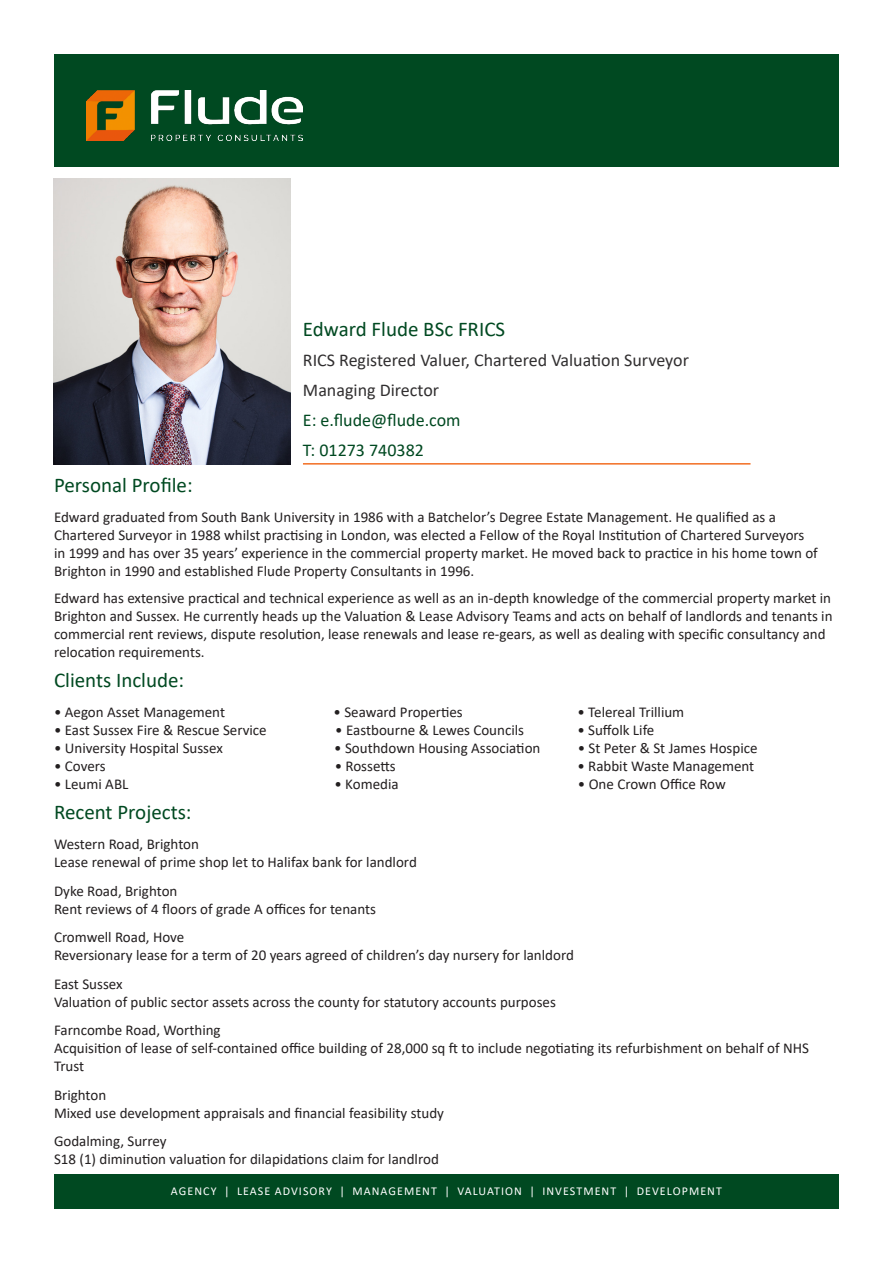
<style>
.page{position:relative;width:893px;height:1263px;background:#fff}
.page>*{position:absolute;margin:0;border:0;box-sizing:border-box;transform-origin:0 0}
.Flude_-_Main_Header{font:21px "Calibri";color:#004921}
.Flude_-_Tagline_Text{font:18px "Calibri";color:#312f30}
.Flude_-_Tagline_Text-2{font:18px "Calibri";color:#004921}
.Flude_-_Standard_Paragraph_Text{font:15px/18px "Calibri";color:#231f20}
.t1{font:12px "Calibri";letter-spacing:.09em;color:#fff}
</style>
<div class="page">
<img style="left:54px;top:178px;width:236px;height:287px">
<hr style="left:303px;top:463px;width:447px;height:2px;background:#f36e21">
<div style="left:54px;top:1175px;width:785px;height:34px;background:#004921"></div>
<div style="left:54px;top:54px;width:785px;height:112px;background:#004921"></div>
<img style="left:87px;top:90px;width:216px;height:51px">
<p class="Flude_-_Main_Header" style="left:303px;top:314px;width:204px">Edward Flude BSc FRICS</p>
<p class="Flude_-_Tagline_Text" style="left:303px;top:347px;width:387px">RICS Registered Valuer, Chartered Valuation Surveyor</p>
<p class="Flude_-_Tagline_Text" style="left:303px;top:377px;width:138px">Managing Director</p>
<p class="Flude_-_Tagline_Text-2" style="left:303px;top:407px;width:159px">E: e.flude@flude.com</p>
<p class="Flude_-_Tagline_Text-2" style="left:303px;top:437px;width:122px">T: 01273 740382</p>
<p class="Flude_-_Main_Header" style="left:54px;top:470px;width:140px">Personal Profile:</p>
<p class="Flude_-_Standard_Paragraph_Text" style="left:54px;top:508px;width:765px">Edward graduated from South Bank University in 1986 with a Batchelor’s Degree Estate Management. He qualified as a Chartered Surveyor in 1988 whilst practising in London, was elected a Fellow of the Royal Institution of Chartered Surveyors in 1999 and has over 35 years’ experience in the commercial property market. He moved back to practice in his home town of Brighton in 1990 and established Flude Property Consultants in 1996.</p>
<p class="Flude_-_Standard_Paragraph_Text" style="left:54px;top:589px;width:780px">Edward has extensive practical and technical experience as well as an in-depth knowledge of the commercial property market in Brighton and Sussex. He currently heads up the Valuation &amp; Lease Advisory Teams and acts on behalf of landlords and tenants in commercial rent reviews, dispute resolution, lease renewals and lease re-gears, as well as dealing with specific consultancy and relocation requirements.</p>
<p class="Flude_-_Main_Header" style="left:54px;top:665px;width:132px">Clients Include:</p>
<p class="Flude_-_Standard_Paragraph_Text" style="left:54px;top:703px;width:173px">• Aegon Asset Management</p>
<p class="Flude_-_Standard_Paragraph_Text" style="left:334px;top:703px;width:131px">• Seaward Properties</p>
<p class="Flude_-_Standard_Paragraph_Text" style="left:577px;top:703px;width:108px">• Telereal Trillium</p>
<p class="Flude_-_Standard_Paragraph_Text" style="left:54px;top:721px;width:214px">• East Sussex Fire &amp; Rescue Service</p>
<p class="Flude_-_Standard_Paragraph_Text" style="left:335px;top:721px;width:190px">• Eastbourne &amp; Lewes Councils</p>
<p class="Flude_-_Standard_Paragraph_Text" style="left:577px;top:721px;width:79px">• Suffolk Life</p>
<p class="Flude_-_Standard_Paragraph_Text" style="left:54px;top:739px;width:170px">• University Hospital Sussex</p>
<p class="Flude_-_Standard_Paragraph_Text" style="left:334px;top:739px;width:208px">• Southdown Housing Association</p>
<p class="Flude_-_Standard_Paragraph_Text" style="left:578px;top:739px;width:181px">• St Peter &amp; St James Hospice</p>
<p class="Flude_-_Standard_Paragraph_Text" style="left:54px;top:757px;width:53px">• Covers</p>
<p class="Flude_-_Standard_Paragraph_Text" style="left:335px;top:757px;width:63px">• Rossetts</p>
<p class="Flude_-_Standard_Paragraph_Text" style="left:577px;top:757px;width:178px">• Rabbit Waste Management</p>
<p class="Flude_-_Standard_Paragraph_Text" style="left:54px;top:775px;width:76px">• Leumi ABL</p>
<p class="Flude_-_Standard_Paragraph_Text" style="left:334px;top:775px;width:66px">• Komedia</p>
<p class="Flude_-_Standard_Paragraph_Text" style="left:578px;top:775px;width:150px">• One Crown Office Row</p>
<p class="Flude_-_Main_Header" style="left:54px;top:797px;width:139px">Recent Projects:</p>
<p class="Flude_-_Standard_Paragraph_Text" style="left:54px;top:835px;width:147px">Western Road, Brighton</p>
<p class="Flude_-_Standard_Paragraph_Text" style="left:54px;top:853px;width:364px">Lease renewal of prime shop let to Halifax bank for landlord</p>
<p class="Flude_-_Standard_Paragraph_Text" style="left:54px;top:881px;width:125px">Dyke Road, Brighton</p>
<p class="Flude_-_Standard_Paragraph_Text" style="left:54px;top:899px;width:324px">Rent reviews of 4 floors of grade A offices for tenants</p>
<p class="Flude_-_Standard_Paragraph_Text" style="left:54px;top:928px;width:132px">Cromwell Road, Hove</p>
<p class="Flude_-_Standard_Paragraph_Text" style="left:54px;top:946px;width:521px">Reversionary lease for a term of 20 years agreed of children’s day nursery for lanldord</p>
<p class="Flude_-_Standard_Paragraph_Text" style="left:54px;top:974px;width:70px">East Sussex</p>
<p class="Flude_-_Standard_Paragraph_Text" style="left:54px;top:992px;width:503px">Valuation of public sector assets across the county for statutory accounts purposes</p>
<p class="Flude_-_Standard_Paragraph_Text" style="left:54px;top:1021px;width:168px">Farncombe Road, Worthing</p>
<p class="Flude_-_Standard_Paragraph_Text" style="left:54px;top:1039px;width:756px">Acquisition of lease of self-contained office building of 28,000 sq ft to include negotiating its refurbishment on behalf of NHS<br>Trust</p>
<p class="Flude_-_Standard_Paragraph_Text" style="left:54px;top:1085px;width:54px">Brighton</p>
<p class="Flude_-_Standard_Paragraph_Text" style="left:54px;top:1103px;width:392px">Mixed use development appraisals and financial feasibility study</p>
<p class="Flude_-_Standard_Paragraph_Text" style="left:54px;top:1132px;width:114px">Godalming, Surrey</p>
<p class="Flude_-_Standard_Paragraph_Text" style="left:54px;top:1150px;width:386px">S18 (1) diminution valuation for dilapidations claim for landlrod</p>
<p class="t1" style="left:171px;top:1182px;width:552px">AGENCY | LEASE ADVISORY | MANAGEMENT | VALUATION | INVESTMENT | DEVELOPMENT</p>
</div>
